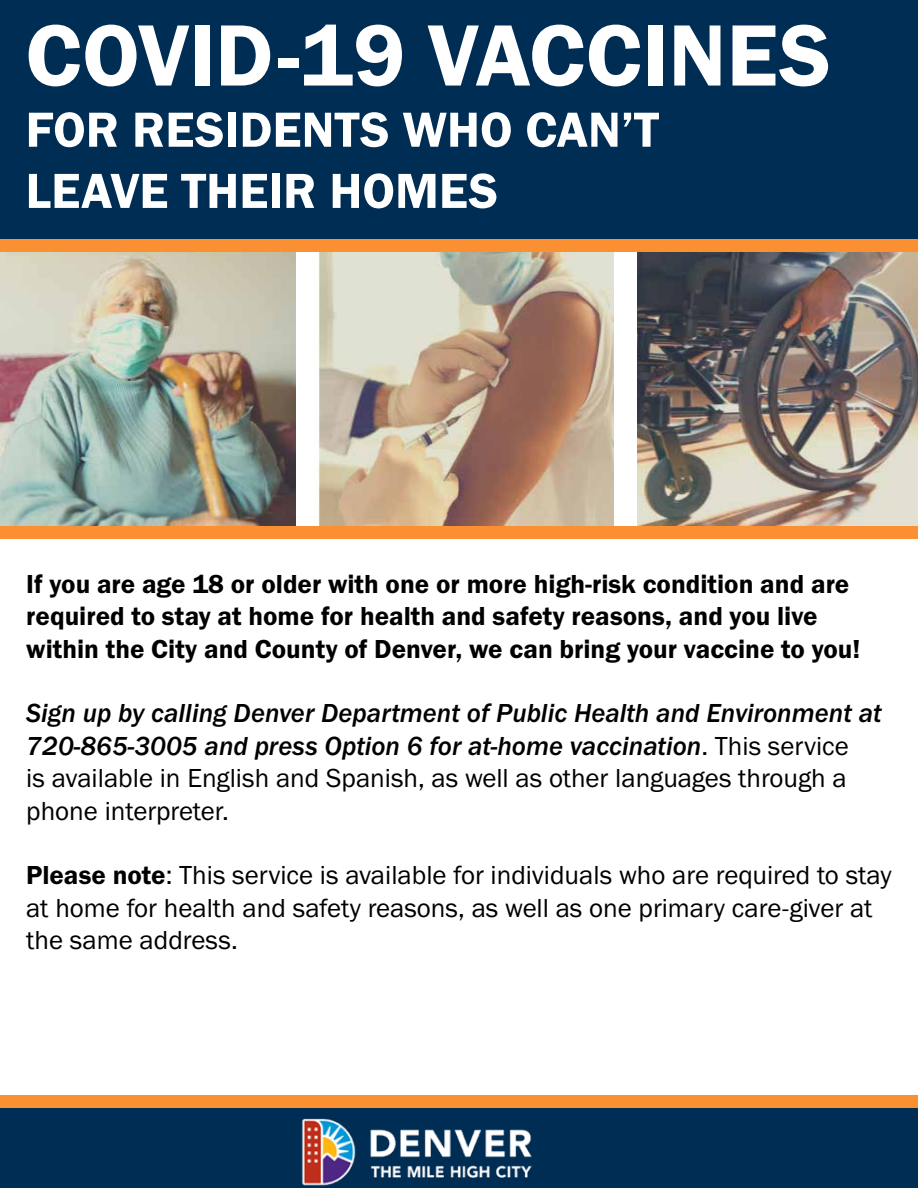
<style>
.page{position:relative;width:918px;height:1188px;background:#fff}
.page>*{position:absolute;margin:0;border:0;box-sizing:border-box;transform-origin:0 0}
.t1{font:90px "Franklin Gothic URW Dem";color:#fff}
.t2{font:51px/61.2px "Franklin Gothic URW Dem";color:#fff}
.t3{font:27px/32.4px "Franklin Gothic URW Boo";color:#000}
.t4{font:27px/32.4px "Franklin Gothic URW Dem";color:#000}
.t5{font:27px/32.4px "Franklin Gothic URW Med Ita";color:#000}
.s1{font-family:"Franklin Gothic URW Boo"}
.s2{font-family:"Franklin Gothic URW Dem"}
</style>
<div class="page">
<div style="left:0;top:1108px;width:918px;height:80px;background:#002d54"></div>
<div style="left:0;top:0;width:918px;height:247px;background:#002d54"></div>
<img style="left:0;top:252px;width:295px;height:275px">
<img style="left:315px;top:252px;width:299px;height:275px">
<img style="left:637px;top:252px;width:281px;height:275px">
<div style="left:0;top:1096px;width:918px;height:12px;background:#fb9032"></div>
<div style="left:0;top:527px;width:918px;height:12px;background:#fb9032"></div>
<div style="left:0;top:240px;width:918px;height:12px;background:#fb9032"></div>
<img style="left:301px;top:1118px;width:231px;height:68px">
<h1 class="t1" style="left:26px;top:0;width:807px">COVID-19 VACCINES</h1>
<h2 class="t2" style="left:26px;top:98px;width:635px">FOR RESIDENTS WHO CAN’T<br>LEAVE THEIR HOMES</h2>
<p class="t4" style="left:26px;top:567px;width:836px">If you are age 18 or older with one or more high-risk condition and are required to stay at home for health and safety reasons, and you live within the City and County of Denver, we can bring your vaccine to you!</p>
<p class="t5" style="left:26px;top:697px;width:857px">Sign up by calling Denver Department of Public Health and Environment at<br>720-865-3005 and press Option 6 for at-home vaccination<span class="s1">. This service</span></p>
<p class="t3" style="left:26px;top:762px;width:822px">is available in English and Spanish, as well as other languages through a phone interpreter.</p>
<p class="t3" style="left:26px;top:859px;width:867px"><span class="s2">Please note</span>: This service is available for individuals who are required to stay at home for health and safety reasons, as well as one primary care-giver at the same address.</p>
</div>
